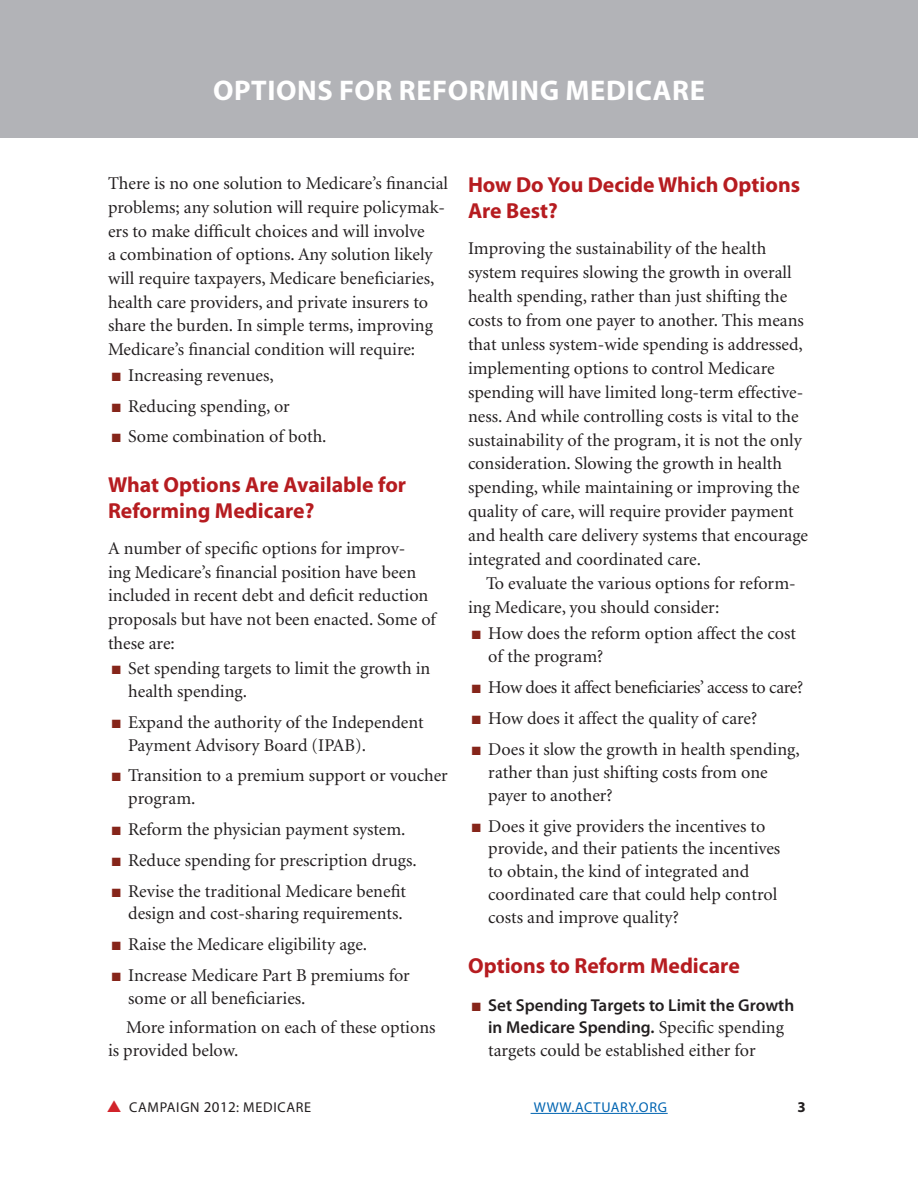
<style>
.page{position:relative;width:918px;height:1188px;background:#fff}
.page>*{position:absolute;margin:0;border:0;box-sizing:border-box;transform-origin:0 0}
.Title_bar_text{font:700 28.5px "Myriad Pro";letter-spacing:.02em;color:#fff}
.Subhead{font:700 21.75px/26.2px "Myriad Pro";color:#b61c20}
.Text_no_indent{font:18px/23.9px "Minion";color:#231f20}
.Bullets{font:18px/22.8px "Minion";color:#231f20}
.Text{font:18px/23.7px "Minion";color:#231f20}
.Bullets-2{font:18px "Minion";letter-spacing:-.02em;color:#231f20}
.Bullets-3{font:600 17.25px/22.8px "Myriad Pro";color:#231f20;text-align:center}
.t1{font:700 15px "Myriad Pro";color:#231f20}
.t2{font:14.25px "Myriad Pro";letter-spacing:.05em;color:#231f20}
.t3{font:14.25px "Myriad Pro";letter-spacing:.05em;color:#0164b1}
.s1{color:#86251a}
.s2{font-family:"Minion";font-weight:400;font-size:18px}
.s3{color:#d1232a}
.s4{font-size:15px}
</style>
<div class="page">
<hr style="left:531px;top:1113px;width:137px;height:1px;background:#0164b1">
<div style="left:0;top:0;width:918px;height:138px;background:#b2b3b7"></div>
<p class="Title_bar_text" style="left:213px;top:72px;width:493px">OPTIONS FOR REFORMING MEDICARE</p>
<p class="Text_no_indent" style="left:108px;top:172px;width:342px">There is no one solution to Medicare’s financial problems; any solution will require policymak&shy;ers to make difficult choices and will involve<br>a combination of options. Any solution likely will require taxpayers, Medicare beneficiaries, health care providers, and private insurers to share the burden. In simple terms, improving Medicare’s financial condition will require:</p>
<p class="Bullets" style="left:112px;top:364px;width:164px"><span class="s1">■</span> Increasing revenues,</p>
<p class="Bullets" style="left:112px;top:395px;width:180px"><span class="s1">■</span> Reducing spending, or</p>
<p class="Bullets" style="left:112px;top:426px;width:216px"><span class="s1">■</span> Some combination of both.</p>
<p class="Subhead" style="left:108px;top:471px;width:300px">What Options Are Available for<br>Reforming Medicare?</p>
<p class="Text_no_indent" style="left:108px;top:537px;width:329px">A number of specific options for improv-<br>ing Medicare’s financial position have been included in recent debt and deficit reduction proposals but have not been enacted. Some of these are:</p>
<p class="Bullets" style="left:128px;top:658px;width:304px;text-indent:-16px"><span class="s1">■</span> Set spending targets to limit the growth in health spending.</p>
<p class="Bullets" style="left:128px;top:712px;width:297px;text-indent:-16px"><span class="s1">■</span> Expand the authority of the Independent<br>Payment Advisory Board (IPAB).</p>
<p class="Bullets" style="left:128px;top:765px;width:321px;text-indent:-16px"><span class="s1">■</span> Transition to a premium support or voucher program.</p>
<p class="Bullets" style="left:112px;top:818px;width:295px"><span class="s1">■</span> Reform the physician payment system.</p>
<p class="Bullets" style="left:112px;top:849px;width:307px"><span class="s1">■</span> Reduce spending for prescription drugs.</p>
<p class="Bullets" style="left:112px;top:880px;width:296px;text-align:right"><span class="s1">■</span> Revise the traditional Medicare benefit design and cost-sharing requirements.</p>
<p class="Bullets" style="left:112px;top:934px;width:257px"><span class="s1">■</span> Raise the Medicare eligibility age.</p>
<p class="Bullets" style="left:128px;top:965px;width:283px;text-indent:-16px"><span class="s1">■</span> Increase Medicare Part B premiums for some or all beneficiaries.</p>
<p class="Text" style="left:108px;top:1016px;width:329px;text-indent:18px">More information on each of these options is provided below.</p>
<p class="Subhead" style="left:468px;top:171px;width:334px">How Do You Decide Which Options<br>Are Best?</p>
<p class="Text_no_indent" style="left:468px;top:237px;width:342px">Improving the sustainability of the health system requires slowing the growth in overall health spending, rather than just shifting the costs to from one payer to another. This means that unless system-wide spending is addressed, implementing options to control Medicare spending will have limited long-term effective&shy;ness. And while controlling costs is vital to the sustainability of the program, it is not the only consideration. Slowing the growth in health spending, while maintaining or improving the quality of care, will require provider payment and health care delivery systems that encourage integrated and coordinated care.</p>
<p class="Text" style="left:468px;top:572px;width:329px;text-indent:18px">To evaluate the various options for reform&shy;ing Medicare, you should consider:</p>
<p class="Bullets" style="left:488px;top:622px;width:309px;text-indent:-16px"><span class="s1">■</span> How does the reform option affect the cost of the program?</p>
<p class="Bullets-2" style="left:472px;top:678px;width:333px"><span class="s1">■</span> How does it affect beneficiaries’ access to care?</p>
<p class="Bullets" style="left:472px;top:707px;width:287px"><span class="s1">■</span> How does it affect the quality of care?</p>
<p class="Bullets" style="left:488px;top:738px;width:313px;text-indent:-16px"><span class="s1">■</span> Does it slow the growth in health spending, rather than just shifting costs from one payer to another?</p>
<p class="Bullets" style="left:488px;top:815px;width:294px;text-indent:-16px"><span class="s1">■</span> Does it give providers the incentives to provide, and their patients the incentives to obtain, the kind of integrated and coordinated care that could help control costs and improve quality?</p>
<p class="Subhead" style="left:468px;top:951px;width:273px">Options to Reform Medicare</p>
<p class="Bullets-3" style="left:472px;top:993px;width:324px"><span class="s1">■</span> Set Spending Targets to Limit the Growth in Medicare Spending. <span class="s2">Specific spending</span></p>
<p class="Bullets" style="left:488px;top:1040px;width:269px">targets could be established either for</p>
<p class="t2" style="left:107px;top:1098px;width:206px"><span class="s3">▲</span> CAMPAIGN <span class="s4">2012</span>: MEDICARE</p>
<p class="t3" style="left:534px;top:1098px;width:135px">WWW.ACTUARY.ORG</p>
<p class="t1" style="left:798px;top:1097px;width:10px">3</p>
</div>
